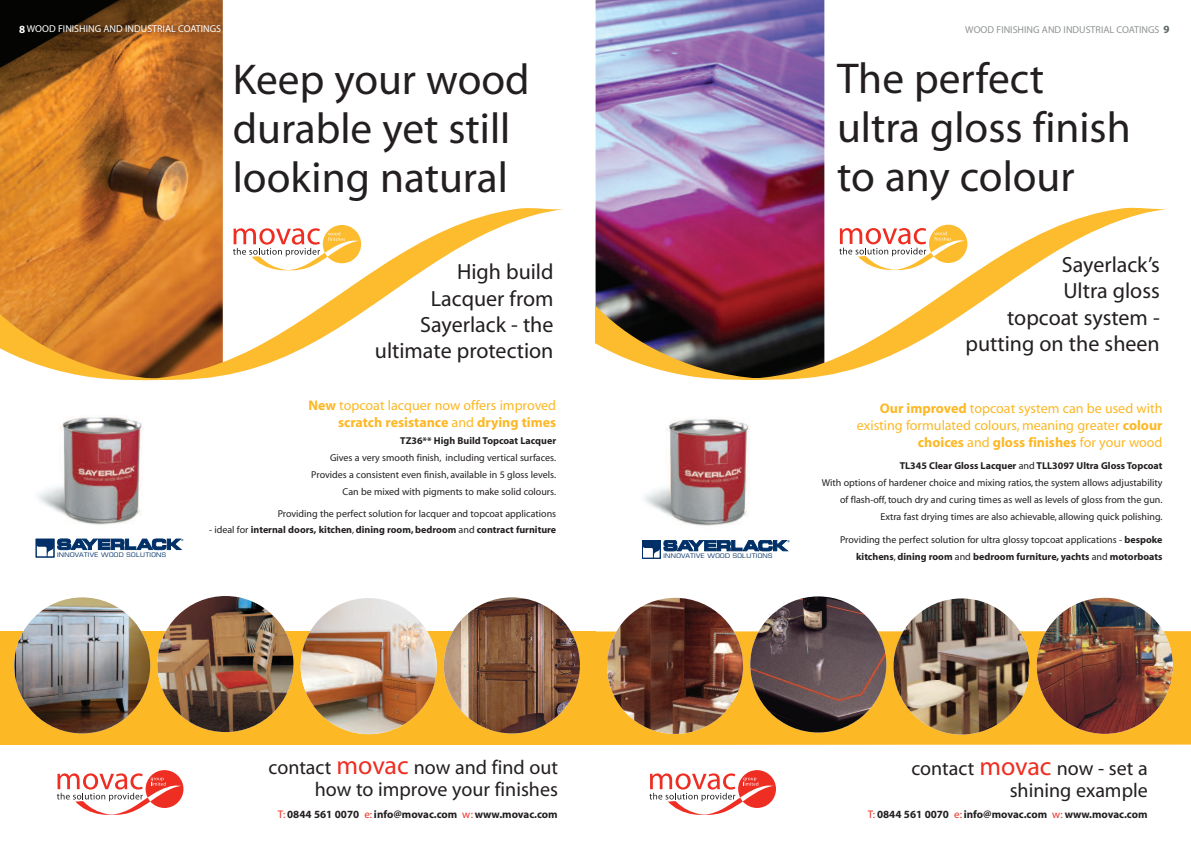
<style>
.page{position:relative;width:1191px;height:842px;background:#fff}
.page>*{position:absolute;margin:0;border:0;box-sizing:border-box;transform-origin:0 0}
.t1{font:43.3px/49px "Myriad";color:#231f20}
.t2{font:22px/26.4px "Myriad";color:#231f20;text-align:right}
.t3{font:20px/22px "Myriad";color:#231f20;text-align:right}
.t4{font:14px/17px "Myriad";color:#fcb825;text-align:right}
.t5{font:700 11px "Myriad";color:#231f20}
.t6{font:10px/17px "Myriad";color:#231f20;text-align:right}
.t7{font:700 10px "Myriad";color:#231f20}
.t8{font:10px "Myriad";color:#fff}
.t9{font:10px "Myriad";color:#909394}
.t10{font:6.1px "Eurostile";letter-spacing:.05em;color:#003067;scale:1.1 1}
.s1{font-weight:700;font-size:11px}
.s2{font-weight:700;font-size:11px;color:#5c6667}
.s3{font-weight:700}
.s4{font-weight:400}
.s5{font-size:26px;color:#ee2e22}
.s6{font-weight:400;color:#ee2e22}
</style>
<div class="page">
<img style="left:0;top:0;width:223px;height:208px">
<svg style="left:0;top:208px;width:564px;height:173px"></svg>
<div style="left:0;top:632px;width:595px;height:113px;background:#fcb825"></div>
<img style="left:444px;top:597px;width:136px;height:136px;border-radius:50%">
<img style="left:37px;top:415px;width:106px;height:110px">
<svg style="left:36px;top:539px;width:147px;height:18px"></svg>
<img style="left:14px;top:597px;width:136px;height:136px;border-radius:50%">
<img style="left:301px;top:598px;width:136px;height:136px;border-radius:50%">
<img style="left:157px;top:596px;width:136px;height:136px;border-radius:50%">
<svg style="left:233px;top:225px;width:128px;height:45px"></svg>
<svg style="left:57px;top:770px;width:126px;height:45px"></svg>
<div style="left:595px;top:631px;width:596px;height:114px;background:#fcb825"></div>
<img style="left:1036px;top:598px;width:136px;height:136px;border-radius:50%">
<img style="left:607px;top:598px;width:136px;height:136px;border-radius:50%">
<img style="left:893px;top:598px;width:136px;height:136px;border-radius:50%">
<img style="left:750px;top:596px;width:136px;height:136px;border-radius:50%">
<svg style="left:649px;top:770px;width:127px;height:45px"></svg>
<img style="left:595px;top:0;width:229px;height:208px">
<svg style="left:595px;top:208px;width:573px;height:172px"></svg>
<img style="left:644px;top:417px;width:106px;height:109px">
<svg style="left:642px;top:540px;width:147px;height:18px"></svg>
<svg style="left:839px;top:225px;width:128px;height:45px"></svg>
<p class="t8" style="left:19px;top:25px;width:203px"><span class="s1">8</span> WOOD FINISHING AND INDUSTRIAL COATINGS</p>
<p class="t9" style="left:965px;top:26px;width:206px">WOOD FINISHING AND INDUSTRIAL COATINGS <span class="s2">9</span></p>
<p class="t10" style="left:57px;top:553px;width:101px">INNOVATIVE WOOD SOLUTIONS</p>
<h1 class="t1" style="left:233px;top:58px;width:298px">Keep your wood durable yet still looking natural</h1>
<h2 class="t2" style="left:375px;top:260px;width:180px">High build<br>Lacquer from<br>Sayerlack - the ultimate protection</h2>
<h3 class="t4" style="left:308px;top:398px;width:249px"><span class="s3">New</span> topcoat lacquer now offers improved <span class="s3">scratch resistance</span> and <span class="s3">drying times</span></h3>
<p class="t7" style="left:400px;top:437px;width:157px">TZ36** High Build Topcoat Lacquer</p>
<p class="t6" style="left:311px;top:450px;width:246px">Gives a very smooth finish, including vertical surfaces.<br>Provides a consistent even finish, available in 5 gloss levels.<br>Can be mixed with pigments to make solid colours.</p>
<p class="t6" style="left:278px;top:505px;width:280px">Providing the perfect solution for lacquer and topcoat applications</p>
<p class="t7" style="left:209px;top:525px;width:348px"><span class="s4">- ideal for</span> internal doors, kitchen<span class="s4">,</span> dining room, bedroom <span class="s4">and</span> contract furniture</p>
<p class="t10" style="left:663px;top:554px;width:101px">INNOVATIVE WOOD SOLUTIONS</p>
<h1 class="t1" style="left:837px;top:58px;width:295px">The perfect ultra gloss finish to any colour</h1>
<h2 class="t2" style="left:965px;top:253px;width:196px">Sayerlack’s<br>Ultra gloss<br>topcoat system - putting on the sheen</h2>
<h3 class="t4" style="left:857px;top:400px;width:307px"><span class="s3">Our improved</span> topcoat system can be used with existing formulated colours, meaning greater <span class="s3">colour choices</span> and <span class="s3">gloss finishes</span> for your wood</h3>
<p class="t6" style="left:821px;top:458px;width:342px"><span class="s3">TL345 Clear Gloss Lacquer</span> and <span class="s3">TLL3097 Ultra Gloss Topcoat<br></span>With options of hardener choice and mixing ratios, the system allows adjustability of flash-off, touch dry and curing times as well as levels of gloss from the gun.<br>Extra fast drying times are also achievable, allowing quick polishing.</p>
<p class="t6" style="left:840px;top:532px;width:324px">Providing the perfect solution for ultra glossy topcoat applications - <span class="s3">bespoke kitchens</span>, <span class="s3">dining room</span> and <span class="s3">bedroom furniture, yachts</span> and <span class="s3">motorboats</span></p>
<h3 class="t3" style="left:268px;top:758px;width:291px">contact <span class="s5">movac</span> now and find out how to improve your finishes</h3>
<h3 class="t3" style="left:911px;top:759px;width:238px">contact <span class="s5">movac</span> now - set a shining example</h3>
<p class="t5" style="left:278px;top:811px;width:281px"><span class="s6">T:</span> 0844 561 0070 <span class="s6">e:</span> info@movac.com <span class="s6">w:</span> www.movac.com</p>
<p class="t5" style="left:867px;top:811px;width:281px"><span class="s6">T:</span> 0844 561 0070 <span class="s6">e:</span> info@movac.com <span class="s6">w:</span> www.movac.com</p>
</div>
